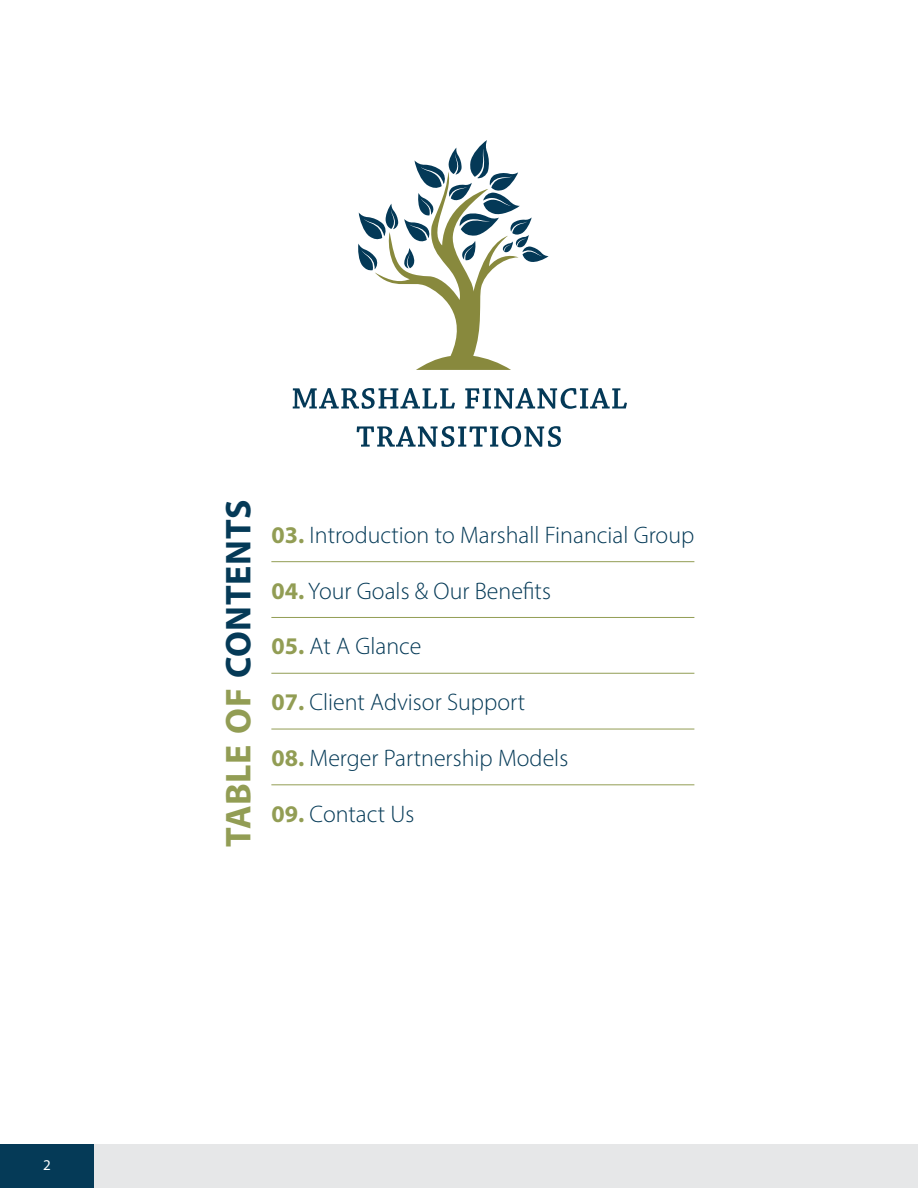
<style>
.page{position:relative;width:918px;height:1188px;background:#fff}
.page>*{position:absolute;margin:0;border:0;box-sizing:border-box;transform-origin:0 0}
.t1{font:700 36px "Myriad Pro";letter-spacing:.02em;color:#053a57}
.t2{font:24px "Myriad Variable Concept";color:#053a57}
.t3{font:15px "Myriad Pro";color:#fff}
.s1{color:#929d54}
.s2{font-family:"Myriad Pro";font-weight:700;color:#929d54}
</style>
<div class="page">
<div style="left:43px;top:1144px;width:875px;height:44px;background:#e6e7e8"></div>
<div style="left:0;top:1144px;width:94px;height:44px;background:#053a57"></div>
<hr style="left:271px;top:561px;width:423px;height:1px;background:#929d54">
<hr style="left:271px;top:617px;width:423px;height:1px;background:#929d54">
<hr style="left:271px;top:673px;width:423px;height:1px;background:#929d54">
<hr style="left:271px;top:729px;width:423px;height:1px;background:#929d54">
<hr style="left:271px;top:785px;width:423px;height:1px;background:#929d54">
<svg style="left:358px;top:140px;width:191px;height:230px"></svg>
<svg style="left:293px;top:388px;width:162px;height:21px"></svg>
<svg style="left:465px;top:388px;width:162px;height:21px"></svg>
<svg style="left:357px;top:426px;width:204px;height:21px"></svg>
<p class="t3" style="left:43px;top:1156px;width:9px">2</p>
<h1 class="t1" style="left:215px;top:847px;width:349px;rotate:-90deg"><span class="s1">TABLE OF</span> CONTENTS</h1>
<p class="t2" style="left:271px;top:521px;width:425px"><span class="s2">03.</span> Introduction to Marshall Financial Group</p>
<p class="t2" style="left:271px;top:576px;width:281px"><span class="s2">04.</span> Your Goals &amp; Our Benefits</p>
<p class="t2" style="left:271px;top:632px;width:152px"><span class="s2">05.</span> At A Glance</p>
<p class="t2" style="left:271px;top:688px;width:255px"><span class="s2">07.</span> Client Advisor Support</p>
<p class="t2" style="left:271px;top:744px;width:298px"><span class="s2">08.</span> Merger Partnership Models</p>
<p class="t2" style="left:271px;top:800px;width:145px"><span class="s2">09.</span> Contact Us</p>
</div>
